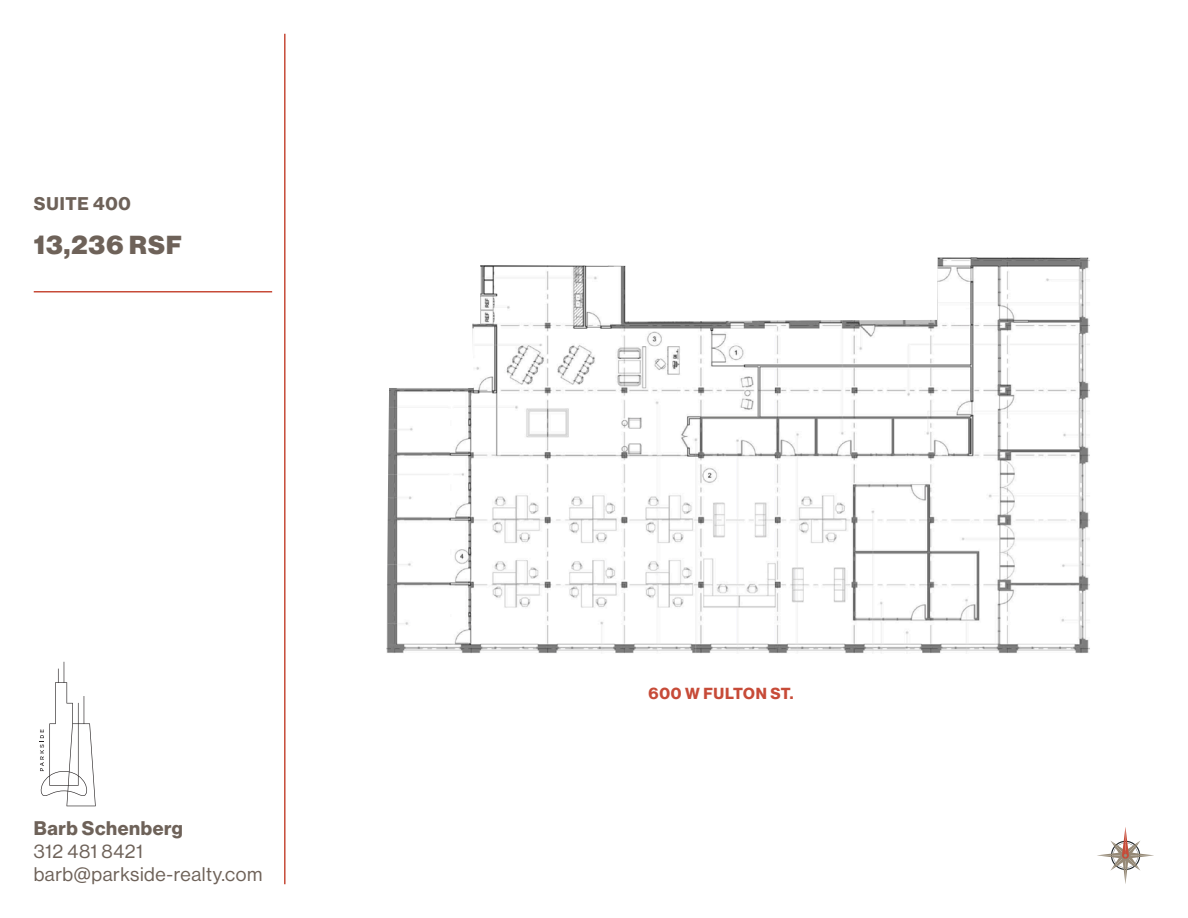
<style>
.page{position:relative;width:1188px;height:918px;background:#fff}
.page>*{position:absolute;margin:0;border:0;box-sizing:border-box;transform-origin:0 0}
.t1{font:25.5px "N Haas Grotesk DS Pro 95 Blk";letter-spacing:.045em;color:#6e6259}
.t2{font:19.35px/23.2px "N Haas Grotesk DS Pro 55 Rg";letter-spacing:.03em;color:#6e6259}
.t3{font:19.35px "N Haas Grotesk DS Pro 75 Bd";letter-spacing:.03em;color:#6e6259}
.t4{font:18px "N Haas Grotesk DS Pro 75 Bd";letter-spacing:.045em;color:#6e6259}
.t5{font:15.75px "N Haas Grotesk DS Pro 75 Bd";letter-spacing:.045em;color:#c74b38}
</style>
<div class="page">
<hr style="left:34px;top:291px;width:238px;height:1px;background:#c74b38">
<hr style="left:284px;top:34px;width:2px;height:850px;background:#c74b38">
<svg style="left:1097px;top:827px;width:57px;height:57px"></svg>
<svg style="left:40px;top:662px;width:56px;height:144px"></svg>
<img style="left:386px;top:257px;width:704px;height:396px">
<p class="t4" style="left:34px;top:193px;width:98px">SUITE 400</p>
<p class="t1" style="left:34px;top:230px;width:149px">13,236 RSF</p>
<p class="t3" style="left:34px;top:817px;width:151px">Barb Schenberg</p>
<p class="t2" style="left:34px;top:840px;width:230px">312 481 8421 barb@parkside-realty.com</p>
<p class="t5" style="left:649px;top:684px;width:146px">600 W FULTON ST.</p>
</div>
